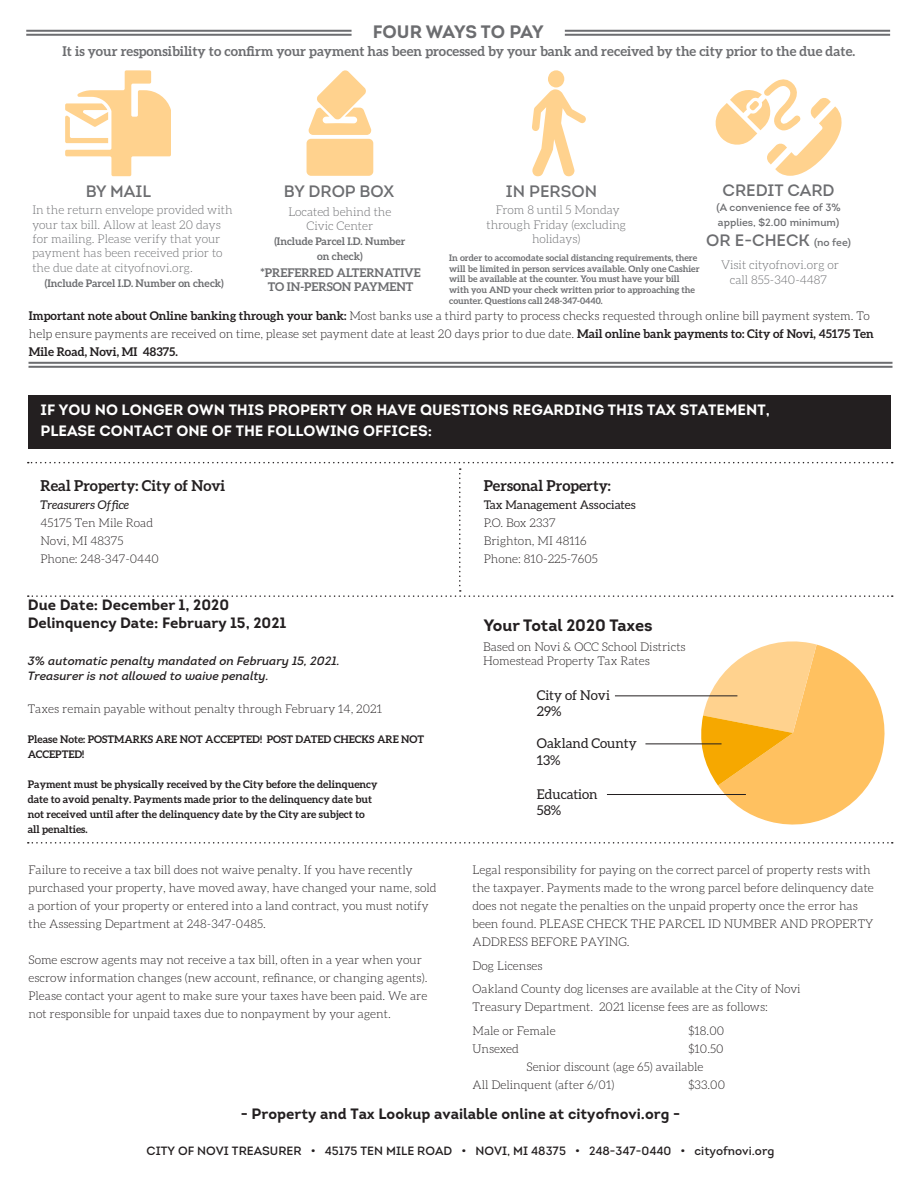
<style>
.page{position:relative;width:918px;height:1188px;background:#fff}
.page>*{position:absolute;margin:0;border:0;box-sizing:border-box;transform-origin:0 0}
.t1{font:700 18px "Intro";letter-spacing:-.015em;color:#6c6d70}
.t2{font:16.5px "Intro";color:#6c6d70}
.t3{font:700 16.5px "Intro";color:#231f20}
.t4{font:700 15px "Intro";color:#fff}
.t5{font:700 15px/18px "Intro";color:#231f20}
.t6{font:700 15px "Aleo";color:#231f20}
.t7{font:700 13.5px "Aleo";color:#6c6d70}
.t8{font:13.5px "Aleo";color:#231f20}
.t9{font:300 12px/18px "Aleo";color:#231f20}
.t10{font:300 12px/14.4px "Aleo";color:#6c6d70;text-align:center}
.t11{font:italic 12px "Intro";color:#231f20}
.t12{font:12px "Intro";color:#231f20}
.t13{font:700 12px/14.4px "Aleo";color:#6c6d70;text-align:center}
.t14{font:12px "Aleo";color:#231f20}
.t15{font:italic 12px "Aleo";color:#231f20}
.t16{font:700 10.5px/15px "Aleo";color:#231f20}
.t17{font:700 10.5px/15px "Aleo";color:#6c6d70;text-align:center}
.t18{font:10.5px "Intro";color:#6c6d70}
.t19{font:700 9px/10.8px "Aleo";color:#6c6d70}
.s1{font-size:10.5px}
.s2{font-weight:700}
</style>
<div class="page">
<div style="left:28px;top:395px;width:862px;height:54px;background:#231f20"></div>
<hr style="left:26px;top:30px;width:326px;height:2px;background:#6c6d70">
<hr style="left:26px;top:34px;width:326px;height:2px;background:#6c6d70">
<hr style="left:29px;top:362px;width:864px;height:2px;background:#6c6d70">
<hr style="left:29px;top:366px;width:864px;height:2px;background:#6c6d70">
<hr style="left:565px;top:30px;width:325px;height:2px;background:#6c6d70">
<hr style="left:565px;top:34px;width:325px;height:2px;background:#6c6d70">
<svg style="left:308px;top:70px;width:64px;height:65px"></svg>
<div style="left:307px;top:139px;width:66px;height:37px;background:#ffd28e;border-radius:4px"></div>
<svg style="left:532px;top:70px;width:54px;height:106px"></svg>
<svg style="left:65px;top:70px;width:106px;height:106px"></svg>
<svg style="left:715px;top:79px;width:127px;height:97px"></svg>
<svg style="left:28px;top:462px;width:865px;height:135px"></svg>
<svg style="left:28px;top:842px;width:865px;height:2px"></svg>
<svg style="left:698px;top:641px;width:187px;height:184px"></svg>
<hr style="left:615px;top:695px;width:122px;height:1px;background:#231f20">
<hr style="left:645px;top:744px;width:77px;height:1px;background:#231f20">
<hr style="left:607px;top:794px;width:139px;height:1px;background:#231f20">
<p class="t1" style="left:373px;top:21px;width:172px">FOUR WAYS TO PAY</p>
<p class="t7" style="left:63px;top:44px;width:794px">It is your responsibility to confirm your payment has been processed by your bank and received by the city prior to the due date.</p>
<p class="t2" style="left:722px;top:180px;width:114px">CREDIT CARD</p>
<p class="t18" style="left:716px;top:201px;width:126px">(A convenience fee of 3%</p>
<p class="t18" style="left:718px;top:216px;width:123px">applies, $2.00 minimum)</p>
<p class="t2" style="left:706px;top:229px;width:146px">OR E-CHECK <span class="s1">(no fee)</span></p>
<p class="t10" style="left:721px;top:258px;width:120px">Visit cityofnovi.org or call 855-340-4487</p>
<p class="t9" style="left:29px;top:307px;width:847px"><span class="s2">Important note about Online banking through your bank:</span> Most banks use a third party to process checks requested through online bill payment system. To help ensure payments are received on time, please set payment date at least 20 days prior to due date. <span class="s2">Mail online bank payments to: City of Novi, 45175 Ten<br>Mile Road, Novi, MI 48375.</span></p>
<p class="t2" style="left:506px;top:180px;width:93px">IN PERSON</p>
<p class="t10" style="left:486px;top:203px;width:141px">From 8 until 5 Monday through Friday (excluding holidays)</p>
<p class="t2" style="left:284px;top:180px;width:112px">BY DROP BOX</p>
<p class="t10" style="left:288px;top:204px;width:104px">Located behind the<br>Civic Center</p>
<p class="t17" style="left:274px;top:234px;width:133px">(Include Parcel I.D. Number on check)</p>
<p class="t2" style="left:86px;top:180px;width:67px">BY MAIL</p>
<p class="t10" style="left:32px;top:203px;width:202px;text-align:left">In the return envelope provided with your tax bill. Allow at least 20 days for mailing. Please verify that your payment has been received prior to the due date at cityofnovi.org.</p>
<p class="t17" style="left:45px;top:275px;width:180px">(Include Parcel I.D. Number on check)</p>
<p class="t19" style="left:449px;top:252px;width:252px">In order to accomodate social distancing requirements, there will be limited in person services available. Only one Cashier will be available at the counter. You must have your bill with you AND your check written prior to approaching the counter. Questions call 248-347-0440.</p>
<p class="t13" style="left:261px;top:265px;width:162px">*PREFERRED ALTERNATIVE<br>TO IN-PERSON PAYMENT</p>
<p class="t4" style="left:41px;top:400px;width:731px">IF YOU NO LONGER OWN THIS PROPERTY OR HAVE QUESTIONS REGARDING THIS TAX STATEMENT,</p>
<p class="t4" style="left:41px;top:421px;width:393px">PLEASE CONTACT ONE OF THE FOLLOWING OFFICES:</p>
<p class="t6" style="left:41px;top:477px;width:186px">Real Property: City of Novi</p>
<p class="t15" style="left:41px;top:498px;width:90px">Treasurers Office</p>
<p class="t9" style="left:41px;top:514px;width:114px">45175 Ten Mile Road</p>
<p class="t9" style="left:41px;top:532px;width:84px">Novi, MI 48375</p>
<p class="t9" style="left:41px;top:550px;width:120px">Phone: 248-347-0440</p>
<p class="t6" style="left:484px;top:477px;width:129px">Personal Property:</p>
<p class="t14" style="left:484px;top:498px;width:153px">Tax Management Associates</p>
<p class="t9" style="left:484px;top:514px;width:73px">P.O. Box 2337</p>
<p class="t9" style="left:484px;top:532px;width:104px">Brighton, MI 48116</p>
<p class="t9" style="left:484px;top:550px;width:116px">Phone: 810-225-7605</p>
<p class="t5" style="left:28px;top:595px;width:260px">Due Date: December 1, 2020<br>Delinquency Date: February 15, 2021</p>
<p class="t11" style="left:28px;top:653px;width:314px">3% automatic penalty mandated on February 15, 2021.</p>
<p class="t11" style="left:28px;top:668px;width:243px">Treasurer is not allowed to waive penalty.</p>
<p class="t9" style="left:28px;top:700px;width:356px">Taxes remain payable without penalty through February 14, 2021</p>
<p class="t16" style="left:28px;top:732px;width:398px">Please Note: POSTMARKS ARE NOT ACCEPTED! POST DATED CHECKS ARE NOT<br>ACCEPTED!</p>
<p class="t16" style="left:28px;top:777px;width:351px">Payment must be physically received by the City before the delinquency date to avoid penalty. Payments made prior to the delinquency date but not received until after the delinquency date by the City are subject to all penalties.</p>
<p class="t9" style="left:28px;top:861px;width:410px">Failure to receive a tax bill does not waive penalty. If you have recently purchased your property, have moved away, have changed your name, sold a portion of your property or entered into a land contract, you must notify the Assessing Department at 248-347-0485.</p>
<p class="t9" style="left:28px;top:951px;width:401px">Some escrow agents may not receive a tax bill, often in a year when your escrow information changes (new account, refinance, or changing agents).<br>Please contact your agent to make sure your taxes have been paid. We are not responsible for unpaid taxes due to nonpayment by your agent.</p>
<p class="t3" style="left:484px;top:615px;width:170px">Your Total 2020 Taxes</p>
<p class="t9" style="left:483px;top:640px;width:204px;line-height:14.4px">Based on Novi &amp; OCC School Districts<br>Homestead Property Tax Rates</p>
<p class="t8" style="left:537px;top:688px;width:75px">City of Novi</p>
<p class="t8" style="left:537px;top:704px;width:26px">29%</p>
<p class="t8" style="left:537px;top:736px;width:101px">Oakland County</p>
<p class="t8" style="left:537px;top:752px;width:25px">13%</p>
<p class="t8" style="left:537px;top:787px;width:62px">Education</p>
<p class="t8" style="left:537px;top:803px;width:26px">58%</p>
<p class="t9" style="left:472px;top:861px;width:403px">Legal responsibility for paying on the correct parcel of property rests with the taxpayer. Payments made to the wrong parcel before delinquency date does not negate the penalties on the unpaid property once the error has been found. PLEASE CHECK THE PARCEL ID NUMBER AND PROPERTY ADDRESS BEFORE PAYING.</p>
<p class="t9" style="left:472px;top:957px;width:72px">Dog Licenses</p>
<p class="t9" style="left:472px;top:980px;width:330px">Oakland County dog licenses are available at the City of Novi</p>
<p class="t9" style="left:472px;top:998px;width:297px">Treasury Department. 2021 license fees are as follows:</p>
<p class="t9" style="left:472px;top:1022px;width:85px">Male or Female</p>
<p class="t9" style="left:688px;top:1022px;width:37px">$18.00</p>
<p class="t9" style="left:472px;top:1040px;width:48px">Unsexed</p>
<p class="t9" style="left:688px;top:1040px;width:37px">$10.50</p>
<p class="t9" style="left:526px;top:1058px;width:178px">Senior discount (age 65) available</p>
<p class="t9" style="left:472px;top:1076px;width:143px">All Delinquent (after 6/01)</p>
<p class="t9" style="left:688px;top:1076px;width:38px">$33.00</p>
<p class="t5" style="left:241px;top:1104px;width:441px">- Property and Tax Lookup available online at cityofnovi.org -</p>
<p class="t12" style="left:147px;top:1143px;width:629px">CITY OF NOVI TREASURER • 45175 TEN MILE ROAD • NOVI, MI 48375 • 248-347-0440 • cityofnovi.org</p>
</div>
